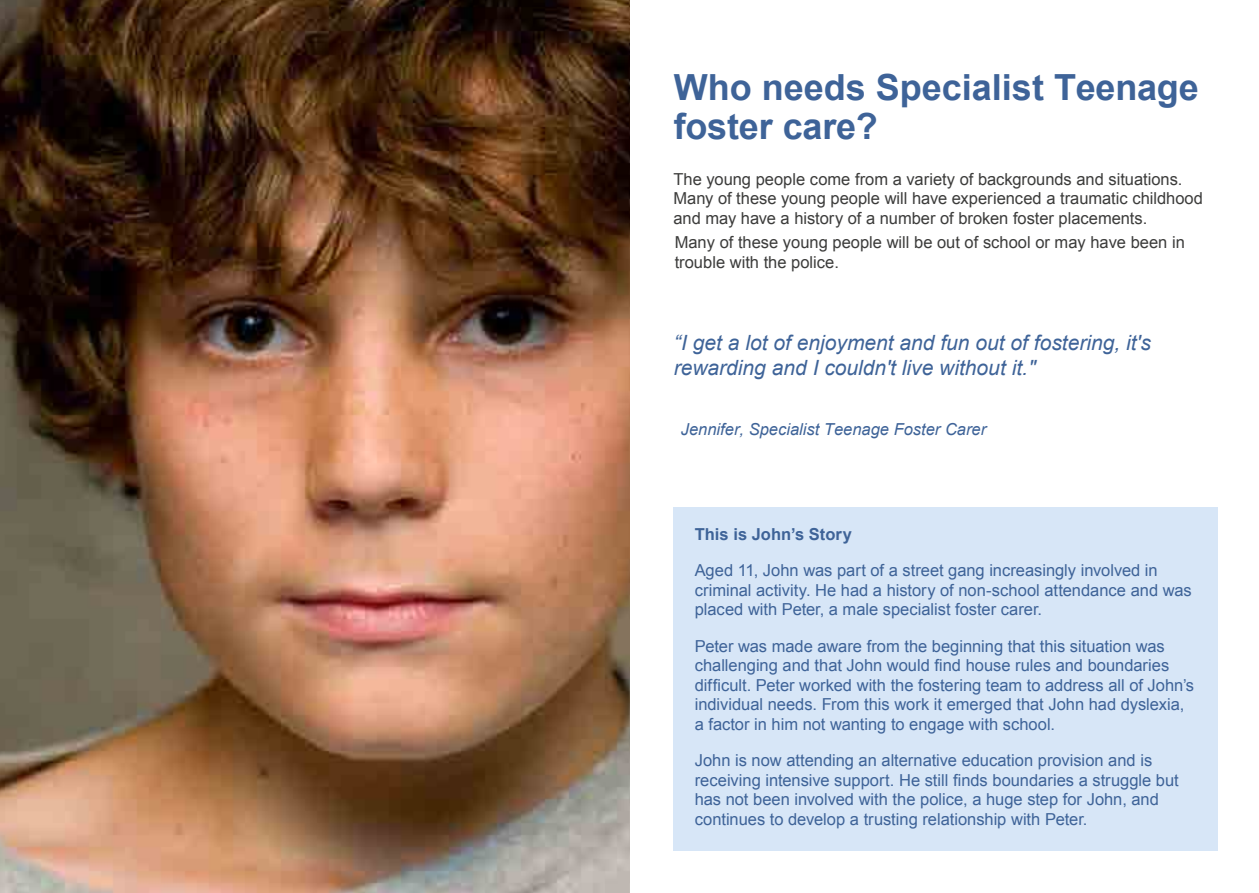
<style>
.page{position:relative;width:1259px;height:893px;background:#fff}
.page>*{position:absolute;margin:0;border:0;box-sizing:border-box;transform-origin:0 0}
.t1{font:700 36px/39px "Arial";color:#3e6398}
.t2{font:italic 21px/25.2px "Arial";color:#3e6398}
.t3{font:16.5px/19.5px "Arial";color:#3e6398}
.t4{font:16.5px/19.5px "Arial";color:#3c3c3b}
.t5{font:italic 16.5px "Arial";color:#3e6398}
.t6{font:700 16.5px "Arial";color:#3e6398}
</style>
<div class="page">
<img style="left:0;top:0;width:629px;height:893px">
<div style="left:673px;top:507px;width:544px;height:343px;background:#d7e6f7"></div>
<h1 class="t1" style="left:674px;top:69px;width:526px">Who needs Specialist Teenage foster care?</h1>
<p class="t4" style="left:673px;top:169px;width:531px">The young people come from a variety of backgrounds and situations.<br>Many of these young people will have experienced a traumatic childhood and may have a history of a number of broken foster placements.</p>
<p class="t4" style="left:675px;top:233px;width:511px">Many of these young people will be out of school or may have been in trouble with the police.</p>
<p class="t2" style="left:674px;top:330px;width:479px">“ I get a lot of enjoyment and fun out of fostering, it's rewarding and I couldn't live without it."</p>
<p class="t5" style="left:681px;top:418px;width:307px">Jennifer, Specialist Teenage Foster Carer</p>
<p class="t6" style="left:694px;top:523px;width:159px">This is John’s Story</p>
<p class="t3" style="left:694px;top:561px;width:499px">Aged 11, John was part of a street gang increasingly involved in criminal activity. He had a history of non-school attendance and was placed with Peter, a male specialist foster carer.</p>
<p class="t3" style="left:694px;top:637px;width:501px">Peter was made aware from the beginning that this situation was challenging and that John would find house rules and boundaries difficult. Peter worked with the fostering team to address all of John’s individual needs. From this work it emerged that John had dyslexia, a factor in him not wanting to engage with school.</p>
<p class="t3" style="left:694px;top:751px;width:485px">John is now attending an alternative education provision and is receiving intensive support. He still finds boundaries a struggle but has not been involved with the police, a huge step for John, and continues to develop a trusting relationship with Peter.</p>
</div>
